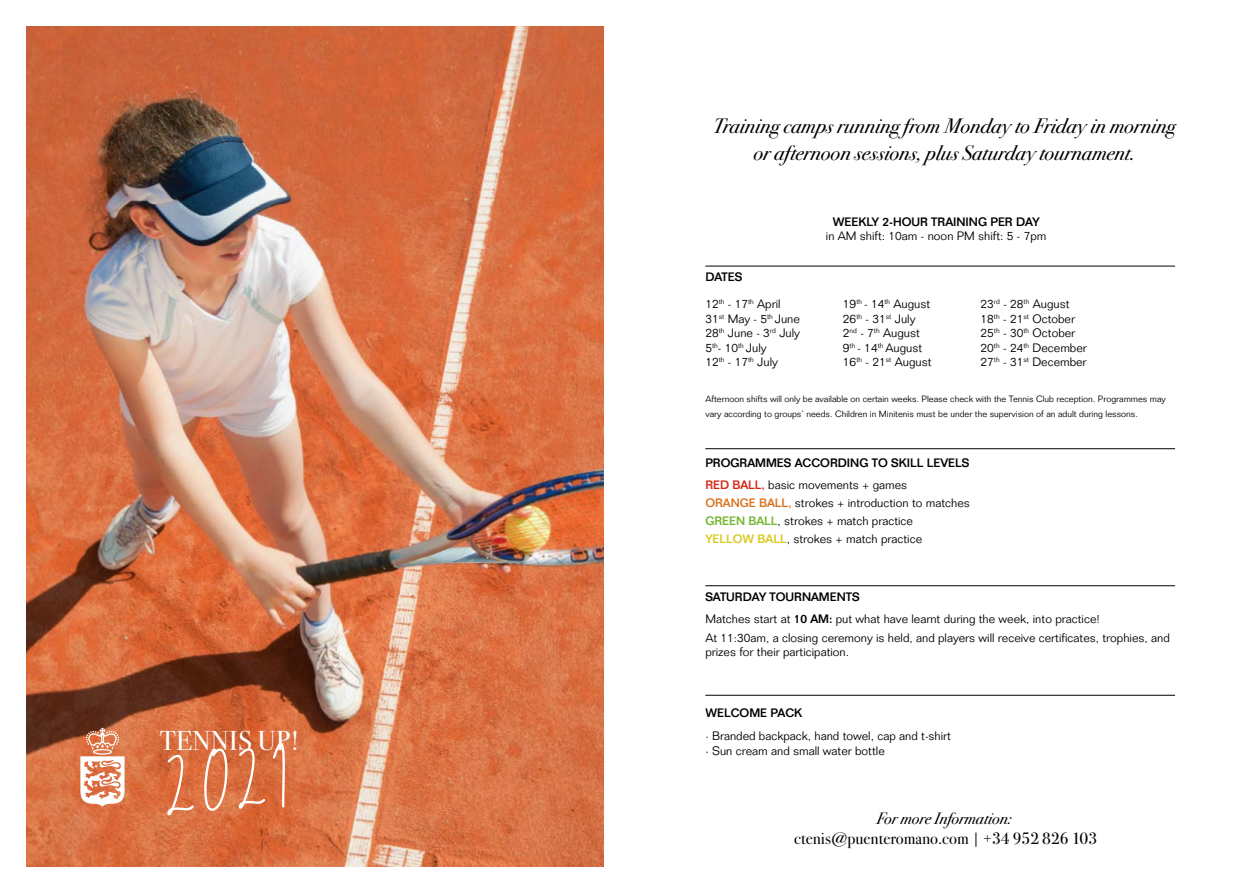
<style>
.page{position:relative;width:1259px;height:893px;background:#fff}
.page>*{position:absolute;margin:0;border:0;box-sizing:border-box;transform-origin:0 0}
.t1{font:68.7px "Blastyes";color:#fff}
.t2{font:27.45px "Bodoni Sev ITC";letter-spacing:.01em;color:#fff}
.t3{font:italic 21px/27px "Bodoni Sev ITC";color:#000;text-align:center}
.t4{font:16.5px "Bodoni Sev ITC";color:#000}
.t5{font:italic 16.5px "Bodoni Sev ITC";color:#000}
.t6{font:300 12px/14.4px "Folio";color:#000}
.t7{font:500 12px/22.2px "Folio";color:#000}
.t8{font:300 9px/15px "Folio";color:#000}
.s1{color:#d82616}
.s2{font-weight:300}
.s3{font-weight:500;color:#d8741f}
.s4{font-weight:500;color:#70b62c}
.s5{font-weight:500;color:#d9ca1e}
.s6{font-weight:500}
</style>
<div class="page">
<img style="left:26px;top:27px;width:577px;height:839px">
<svg style="left:80px;top:728px;width:45px;height:79px"></svg>
<hr style="left:705px;top:448px;width:470px;height:1px;background:#000">
<hr style="left:705px;top:585px;width:470px;height:1px;background:#000">
<hr style="left:705px;top:695px;width:470px;height:1px;background:#000">
<hr style="left:705px;top:266px;width:470px;height:1px;background:#000">
<h2 class="t2" style="left:160px;top:724px;width:142px">TENNIS UP!</h2>
<h1 class="t1" style="left:163px;top:750px;width:126px;rotate:-5deg">2021</h1>
<h3 class="t3" style="left:713px;top:112px;width:464px">Training camps running from Monday to Friday in morning or afternoon sessions, plus Saturday tournament.</h3>
<p class="t7" style="left:705px;top:266px;width:38px">DATES</p>
<p class="t7" style="left:833px;top:210px;width:208px">WEEKLY 2-HOUR TRAINING PER DAY</p>
<p class="t6" style="left:826px;top:229px;width:222px">in AM shift: 10am - noon PM shift: 5 - 7pm</p>
<p class="t6" style="left:705px;top:297px;width:96px">12<sup>th</sup> - 17<sup>th</sup> April<br>31<sup>st</sup> May - 5<sup>th</sup> June<br>28<sup>th</sup> June - 3<sup>rd</sup> July<br>5<sup>th</sup>- 10<sup>th</sup> July<br>12<sup>th</sup> - 17<sup>th</sup> July</p>
<p class="t6" style="left:843px;top:297px;width:90px">19<sup>th</sup> - 14<sup>th</sup> August<br>26<sup>th</sup> - 31<sup>st</sup> July<br>2<sup>nd</sup> - 7<sup>th</sup> August<br>9<sup>th</sup> - 14<sup>th</sup> August<br>16<sup>th</sup> - 21<sup>st</sup> August</p>
<p class="t6" style="left:980px;top:297px;width:108px">23<sup>rd</sup> - 28<sup>th</sup> August<br>18<sup>th</sup> - 21<sup>st</sup> October<br>25<sup>th</sup> - 30<sup>th</sup> October<br>20<sup>th</sup> - 24<sup>th</sup> December<br>27<sup>th</sup> - 31<sup>st</sup> December</p>
<p class="t8" style="left:705px;top:391px;width:462px">Afternoon shifts will only be available on certain weeks. Please check with the Tennis Club reception. Programmes may vary according to groups’ needs. Children in Minitenis must be under the supervision of an adult during lessons.</p>
<p class="t7" style="left:705px;top:452px;width:265px">PROGRAMMES ACCORDING TO SKILL LEVELS<br><span class="s1">RED BALL,</span> <span class="s2">basic movements + games</span></p>
<p class="t6" style="left:705px;top:494px;width:266px;line-height:18px"><span class="s3">ORANGE BALL,</span> strokes + introduction to matches<br><span class="s4">GREEN BALL</span>, strokes + match practice<br><span class="s5">YELLOW BALL</span>, strokes + match practice</p>
<p class="t6" style="left:705px;top:585px;width:396px;line-height:23px"><span class="s6">SATURDAY TOURNAMENTS<br></span>Matches start at <span class="s6">10 AM:</span> put what have learnt during the week, into practice!</p>
<p class="t6" style="left:705px;top:631px;width:466px">At 11:30am, a closing ceremony is held, and players will receive certificates, trophies, and prizes for their participation.</p>
<p class="t7" style="left:705px;top:702px;width:98px">WELCOME PACK</p>
<p class="t6" style="left:705px;top:729px;width:247px">· Branded backpack, hand towel, cap and t-shirt · Sun cream and small water bottle</p>
<h3 class="t5" style="left:876px;top:808px;width:137px">For more Information:</h3>
<h3 class="t4" style="left:794px;top:828px;width:304px">ctenis@puenteromano.com | +34 952 826 103</h3>
</div>
